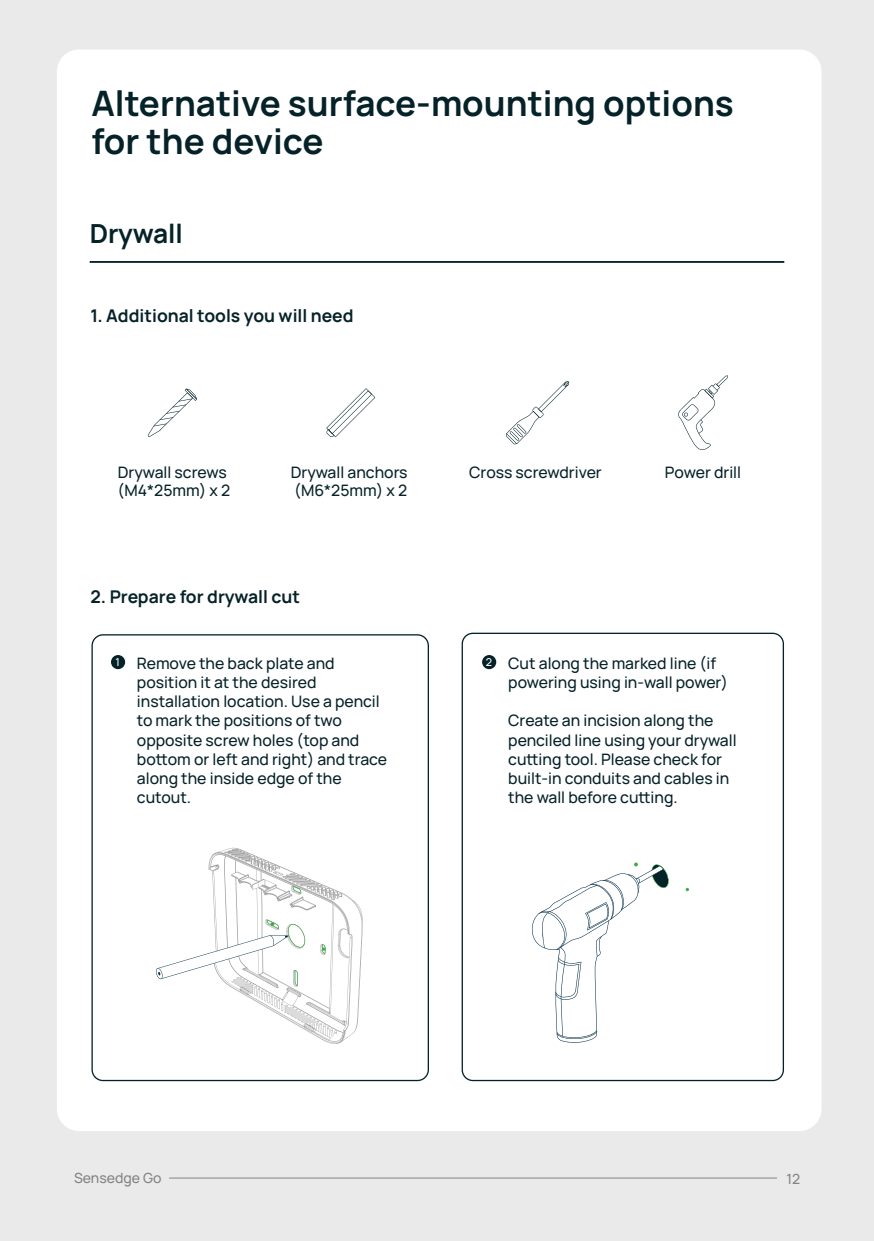
<style>
.page{position:relative;width:874px;height:1241px;background:#fff}
.page>*{position:absolute;margin:0;border:0;box-sizing:border-box;transform-origin:0 0}
.t1{font:700 35px/38.5px "Manrope";color:#062229}
.t2{font:700 26.25px "Manrope";color:#062229}
.t3{font:700 17.5px "Manrope";color:#062229}
.t4{font:500 15.75px/19.2px "Manrope";color:#062229}
.t5{font:500 14px "Manrope";color:#848484}
.t6{font:500 10.85px "Manrope";color:#fff}
</style>
<div class="page">
<div style="left:0;top:0;width:873px;height:1240px;background:#eaeaea"></div>
<div style="left:57px;top:49px;width:764px;height:1081px;background:#fff;border-radius:22px"></div>
<svg style="left:148px;top:388px;width:49px;height:49px"></svg>
<svg style="left:326px;top:388px;width:49px;height:49px"></svg>
<svg style="left:506px;top:381px;width:63px;height:63px"></svg>
<svg style="left:678px;top:375px;width:49px;height:75px"></svg>
<hr style="left:169px;top:1177px;width:607px;height:1px;background:#848484">
<div style="left:91px;top:634px;width:338px;height:446px;border:1px solid #062229;border-radius:11px"></div>
<div style="left:461px;top:632px;width:322px;height:448px;border:1px solid #062229;border-radius:11px"></div>
<hr style="left:90px;top:261px;width:693px;height:2px;background:#062229">
<div style="left:111px;top:655px;width:14px;height:14px;background:#062229;border-radius:50%"></div>
<div style="left:482px;top:655px;width:14px;height:14px;background:#062229;border-radius:50%"></div>
<svg style="left:532px;top:862px;width:137px;height:180px"></svg>
<svg style="left:156px;top:847px;width:206px;height:196px"></svg>
<h1 class="t1" style="left:91px;top:82px;width:643px">Alternative surface-mounting options for the device</h1>
<h2 class="t2" style="left:90px;top:214px;width:95px">Drywall</h2>
<p class="t3" style="left:90px;top:304px;width:264px">1. Additional tools you will need</p>
<p class="t4" style="left:118px;top:462px;width:110px">Drywall screws</p>
<p class="t4" style="left:664px;top:462px;width:78px">Power drill</p>
<p class="t4" style="left:118px;top:480px;width:114px">(M4*25mm) x 2</p>
<p class="t4" style="left:291px;top:462px;width:118px">Drywall anchors</p>
<p class="t4" style="left:469px;top:462px;width:134px">Cross screwdriver</p>
<p class="t4" style="left:294px;top:480px;width:114px">(M6*25mm) x 2</p>
<p class="t3" style="left:90px;top:584px;width:211px">2. Prepare for drywall cut</p>
<p class="t4" style="left:137px;top:652px;width:252px">Remove the back plate and position it at the desired installation location. Use a pencil to mark the positions of two opposite screw holes (top and bottom or left and right) and trace along the inside edge of the cutout.</p>
<p class="t4" style="left:508px;top:652px;width:221px">Cut along the marked line (if powering using in-wall power)</p>
<p class="t6" style="left:116px;top:654px;width:6px">1</p>
<p class="t6" style="left:485px;top:654px;width:8px">2</p>
<p class="t4" style="left:508px;top:710px;width:230px">Create an incision along the penciled line using your drywall cutting tool. Please check for built-in conduits and cables in the wall before cutting.</p>
<p class="t5" style="left:74px;top:1167px;width:89px">Sensedge Go</p>
<p class="t5" style="left:786px;top:1169px;width:15px">12</p>
</div>
